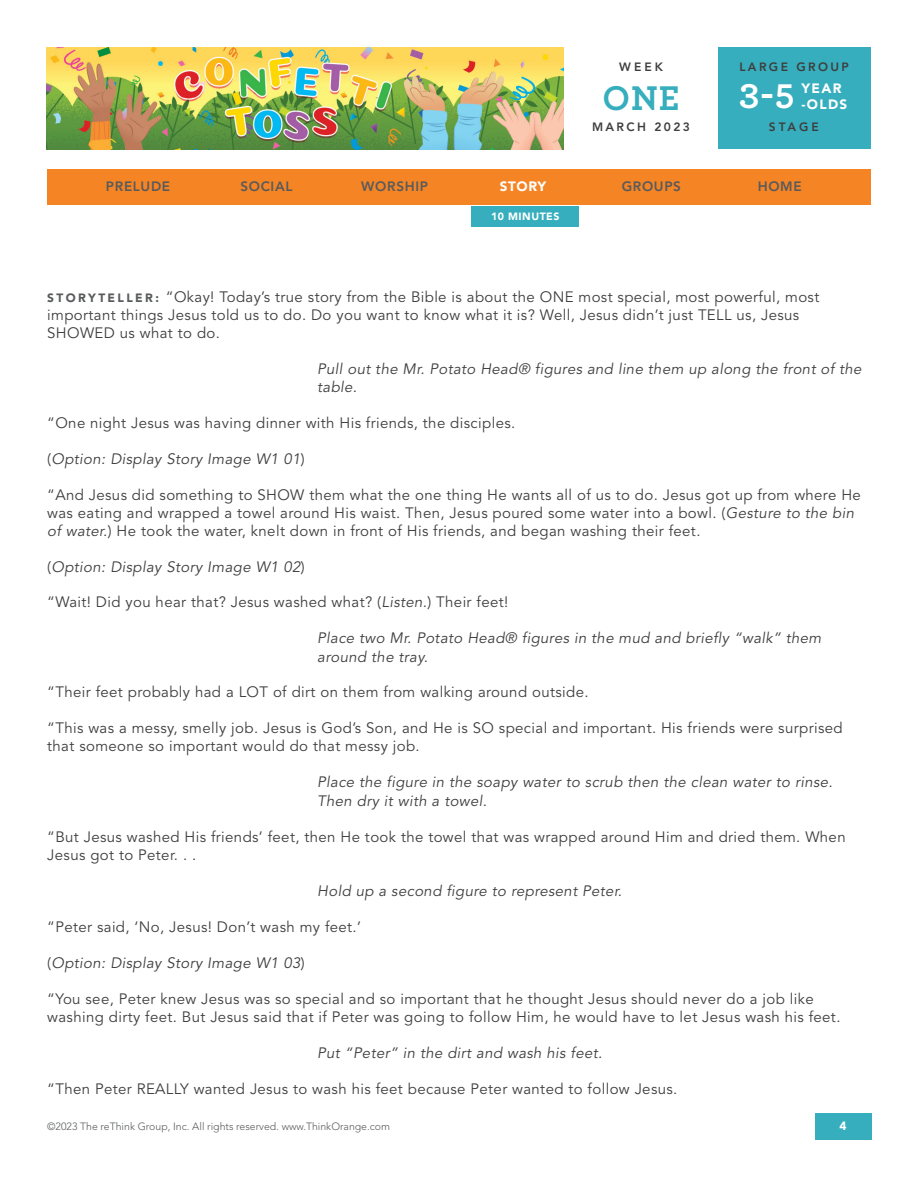
<style>
.page{position:relative;width:918px;height:1188px;background:#fff}
.page>*{position:absolute;margin:0;border:0;box-sizing:border-box;transform-origin:0 0}
.t1{font:700 36px "Archer Pro";color:#36aebd}
.t2{font:700 36px "Archer Pro";color:#fff}
.t3{font:15px/18px "Avenir LT Std";letter-spacing:.025em;color:#3e3e3f}
.t4{font:italic 15px/18px "Avenir LT Std";letter-spacing:.025em;color:#3e3e3f}
.t5{font:800 13.5px "Avenir LT Std";letter-spacing:.05em;color:#585a5c}
.t6{font:900 13.5px/16.2px "Avenir LT Std";letter-spacing:.1em;color:#fff}
.t7{font:800 12px "Avenir LT Std";letter-spacing:.2em;color:#3e3e3f}
.t8{font:900 12px "Avenir LT Std";color:#fff}
.t9{font:300 10.5px "Avenir LT Std";color:#585a5c}
.t10{font:900 10.5px "Avenir LT Std";letter-spacing:.05em;color:#fff}
.s1{font-weight:900;font-size:12px;color:#585a5c}
.s2{font-style:normal}
.s3{font-style:italic}
</style>
<div class="page">
<img style="left:46px;top:47px;width:518px;height:102px">
<div style="left:717px;top:47px;width:154px;height:102px;background:#36aebd"></div>
<div style="left:471px;top:206px;width:108px;height:20px;background:#36aebd"></div>
<div style="left:47px;top:170px;width:824px;height:36px;background:#f58425"></div>
<div style="left:815px;top:1113px;width:57px;height:27px;background:#36aebd"></div>
<p class="t7" style="left:619px;top:59px;width:45px">WEEK</p>
<h1 class="t1" style="left:603px;top:69px;width:78px">ONE</h1>
<p class="t7" style="left:592px;top:120px;width:100px">MARCH 2023</p>
<p class="t7" style="left:739px;top:59px;width:111px">LARGE GROUP</p>
<h1 class="t2" style="left:739px;top:68px;width:57px">3-5</h1>
<p class="t6" style="left:802px;top:80px;width:47px">YEAR -OLDS</p>
<p class="t7" style="left:769px;top:120px;width:52px">STAGE</p>
<p class="t5" style="left:106px;top:178px;width:66px">PRELUDE</p>
<p class="t5" style="left:240px;top:178px;width:54px">SOCIAL</p>
<p class="t5" style="left:361px;top:178px;width:68px">WORSHIP</p>
<p class="t6" style="left:500px;top:178px;width:48px">STORY</p>
<p class="t5" style="left:622px;top:178px;width:61px">GROUPS</p>
<p class="t5" style="left:758px;top:178px;width:46px">HOME</p>
<p class="t10" style="left:491px;top:210px;width:70px">10 MINUTES</p>
<p class="t3" style="left:47px;top:288px;width:774px"><span class="s1">S T O R Y T E L L E R :</span> “Okay! Today’s true story from the Bible is about the ONE most special, most powerful, most important things Jesus told us to do. Do you want to know what it is? Well, Jesus didn’t just TELL us, Jesus<br>SHOWED us what to do.</p>
<p class="t4" style="left:317px;top:360px;width:546px">Pull out the Mr. Potato Head® figures and line them up along the front of the table.</p>
<p class="t3" style="left:47px;top:414px;width:470px">“One night Jesus was having dinner with His friends, the disciples.</p>
<p class="t4" style="left:47px;top:450px;width:259px"><span class="s2">(</span>Option: Display Story Image W1 01<span class="s2">)</span></p>
<p class="t3" style="left:47px;top:486px;width:815px">“And Jesus did something to SHOW them what the one thing He wants all of us to do. Jesus got up from where He was eating and wrapped a towel around His waist. Then, Jesus poured some water into a bowl. (<span class="s3">Gesture to the bin of water.</span>) He took the water, knelt down in front of His friends, and began washing their feet.</p>
<p class="t4" style="left:47px;top:558px;width:259px"><span class="s2">(</span>Option: Display Story Image W1 02<span class="s2">)</span></p>
<p class="t3" style="left:47px;top:594px;width:463px">“Wait! Did you hear that? Jesus washed what? (<span class="s3">Listen.</span>) Their feet!</p>
<p class="t4" style="left:317px;top:630px;width:506px">Place two Mr. Potato Head® figures in the mud and briefly “walk” them around the tray.</p>
<p class="t3" style="left:47px;top:684px;width:543px">“Their feet probably had a LOT of dirt on them from walking around outside.</p>
<p class="t3" style="left:47px;top:720px;width:797px">“This was a messy, smelly job. Jesus is God’s Son, and He is SO special and important. His friends were surprised that someone so important would do that messy job.</p>
<p class="t4" style="left:317px;top:774px;width:517px">Place the figure in the soapy water to scrub then the clean water to rinse.<br>Then dry it with a towel.</p>
<p class="t3" style="left:47px;top:828px;width:800px">“But Jesus washed His friends’ feet, then He took the towel that was wrapped around Him and dried them. When<br>Jesus got to Peter. . .</p>
<p class="t4" style="left:317px;top:882px;width:306px">Hold up a second figure to represent Peter.</p>
<p class="t3" style="left:47px;top:918px;width:315px">“Peter said, ‘No, Jesus! Don’t wash my feet.’</p>
<p class="t4" style="left:47px;top:954px;width:259px"><span class="s2">(</span>Option: Display Story Image W1 03<span class="s2">)</span></p>
<p class="t3" style="left:47px;top:990px;width:795px">“You see, Peter knew Jesus was so special and so important that he thought Jesus should never do a job like washing dirty feet. But Jesus said that if Peter was going to follow Him, he would have to let Jesus wash his feet.</p>
<p class="t4" style="left:317px;top:1044px;width:287px">Put “Peter” in the dirt and wash his feet.</p>
<p class="t3" style="left:47px;top:1080px;width:632px">“Then Peter REALLY wanted Jesus to wash his feet because Peter wanted to follow Jesus.</p>
<p class="t9" style="left:47px;top:1120px;width:344px">©2023 The reThink Group, Inc. All rights reserved. www.ThinkOrange.com</p>
<p class="t8" style="left:840px;top:1118px;width:9px">4</p>
</div>
